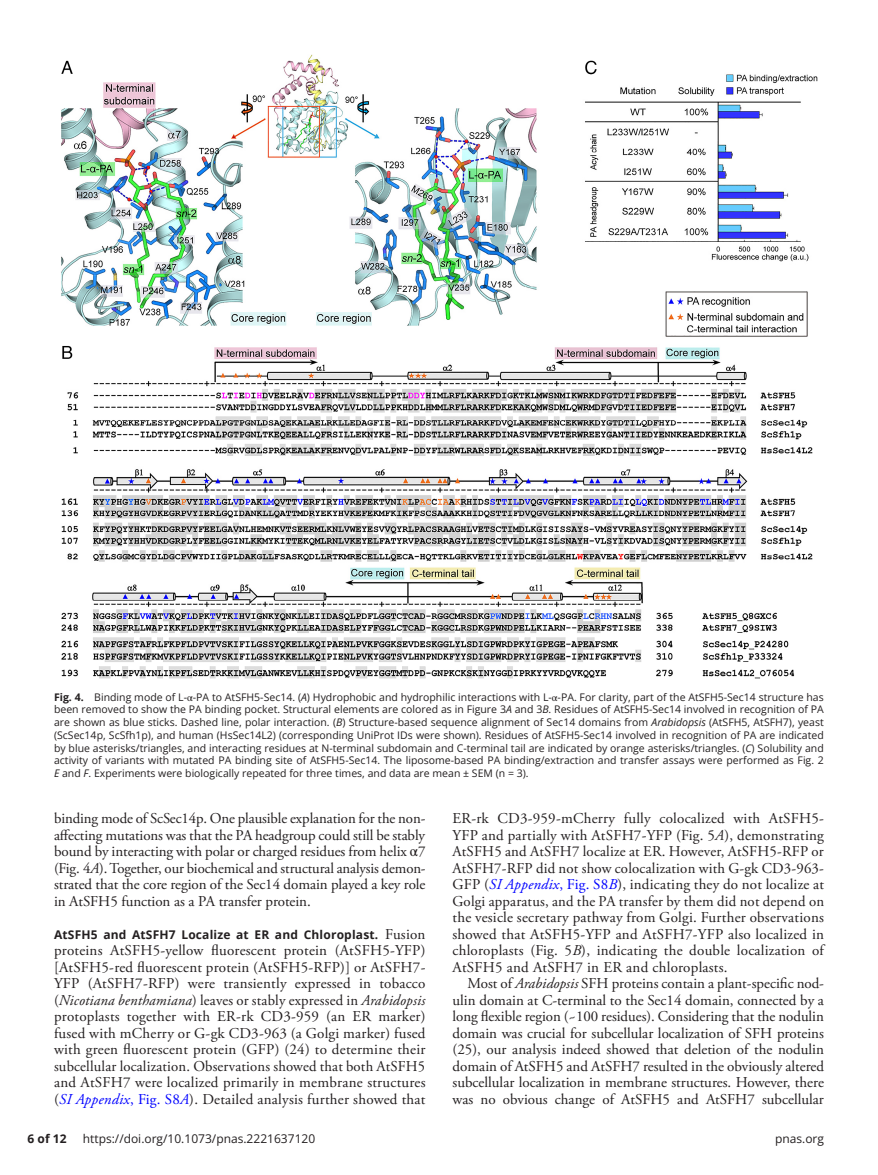
<style>
.page{position:relative;width:878px;height:1175px;background:#fff}
.page>*{position:absolute;margin:0;border:0;box-sizing:border-box;transform-origin:0 0}
.t1{font:15px/16.5px "Adobe Garamond Pro";color:#231f20;text-align:justify}
.t2{font:700 12px "Open Sans";letter-spacing:.015em;color:#231f20}
.t3{font:12px "Open Sans";color:#231f20}
.t4{font:10.5px/12.8px "Open Sans";color:#231f20;text-align:justify}
.s1{font-weight:700}
.s2{font-family:"STIX"}
.s3{font-style:italic}
.s4{font-family:"Adobe Garamond Pro";font-weight:400;font-size:15px}
.s5{font-style:italic;color:#00f}
.s6{color:#00f}
</style>
<div class="page">
<img style="left:61px;top:54px;width:756px;height:624px">
<p class="t4" style="left:54px;top:690px;width:771px"><span class="s1">Fig. 4.</span> Binding mode of L-<span class="s2">α</span>-PA to AtSFH5-Sec14. (<span class="s3">A</span>) Hydrophobic and hydrophilic interactions with L-<span class="s2">α</span>-PA. For clarity, part of the AtSFH5-Sec14 structure has been removed to show the PA binding pocket. Structural elements are colored as in Figure 3<span class="s3">A</span> and 3<span class="s3">B</span>. Residues of AtSFH5-Sec14 involved in recognition of PA are shown as blue sticks. Dashed line, polar interaction. (<span class="s3">B</span>) Structure-based sequence alignment of Sec14 domains from <span class="s3">Arabidopsis</span> (AtSFH5, AtSFH7), yeast (ScSec14p, ScSfh1p), and human (HsSec14L2) (corresponding UniProt IDs were shown). Residues of AtSFH5-Sec14 involved in recognition of PA are indicated by blue asterisks/triangles, and interacting residues at N-terminal subdomain and C-terminal tail are indicated by orange asterisks/triangles. (<span class="s3">C</span>) Solubility and activity of variants with mutated PA binding site of AtSFH5-Sec14. The liposome-based PA binding/extraction and transfer assays were performed as Fig. 2<br><span class="s3">E</span> and <span class="s3">F</span>. Experiments were biologically repeated for three times, and data are mean ± SEM (n = 3).</p>
<p class="t1" style="left:54px;top:810px;width:373px">binding mode of ScSec14p. One plausible explanation for the non&shy;affecting mutations was that the PA headgroup could still be stably bound by interacting with polar or charged residues from helix <span class="s2">α</span>7 (Fig. 4<span class="s3">A</span>). Together, our biochemical and structural analysis demon&shy;strated that the core region of the Sec14 domain played a key role in AtSFH5 function as a PA transfer protein.</p>
<p class="t2" style="left:54px;top:926px;width:373px">AtSFH5 and AtSFH7 Localize at ER and Chloroplast. <span class="s4">Fusion</span></p>
<p class="t1" style="left:54px;top:942px;width:373px">proteins AtSFH5-yellow fluorescent protein (AtSFH5-YFP) [AtSFH5-red fluorescent protein (AtSFH5-RFP)] or AtSFH7- YFP (AtSFH7-RFP) were transiently expressed in tobacco (<span class="s3">Nicotiana benthamiana</span>) leaves or stably expressed in <span class="s3">Arabidopsis </span>protoplasts together with ER-rk CD3-959 (an ER marker) fused with mCherry or G-gk CD3-963 (a Golgi marker) fused with green fluorescent protein (GFP) (24) to determine their subcellular localization. Observations showed that both AtSFH5 and AtSFH7 were localized primarily in membrane structures (<span class="s5">SI Appendix</span><span class="s6">, Fig. S8</span><span class="s5">A</span>). Detailed analysis further showed that</p>
<p class="t1" style="left:452px;top:810px;width:373px">ER-rk CD3-959-mCherry fully colocalized with AtSFH5- YFP and partially with AtSFH7-YFP (Fig. 5<span class="s3">A</span>), demonstrating AtSFH5 and AtSFH7 localize at ER. However, AtSFH5-RFP or AtSFH7-RFP did not show colocalization with G-gk CD3-963- GFP (<span class="s5">SI Appendix</span><span class="s6">, Fig. S8</span><span class="s5">B</span>), indicating they do not localize at Golgi apparatus, and the PA transfer by them did not depend on the vesicle secretary pathway from Golgi. Further observations showed that AtSFH5-YFP and AtSFH7-YFP also localized in chloroplasts (Fig. 5<span class="s3">B</span>), indicating the double localization of AtSFH5 and AtSFH7 in ER and chloroplasts.</p>
<p class="t1" style="left:452px;top:975px;width:373px;text-indent:15px">Most of <span class="s3">Arabidopsis</span> SFH proteins contain a plant-specific nod&shy;ulin domain at C-terminal to the Sec14 domain, connected by a long flexible region (~100 residues). Considering that the nodulin domain was crucial for subcellular localization of SFH proteins (25), our analysis indeed showed that deletion of the nodulin domain of AtSFH5 and AtSFH7 resulted in the obviously altered subcellular localization in membrane structures. However, there was no obvious change of AtSFH5 and AtSFH7 subcellular</p>
<p class="t2" style="left:28px;top:1130px;width:40px">6 of 12</p>
<p class="t3" style="left:83px;top:1130px;width:234px">https://doi.org/10.1073/pnas.2221637120</p>
<p class="t3" style="left:774px;top:1130px;width:50px">pnas.org</p>
</div>
